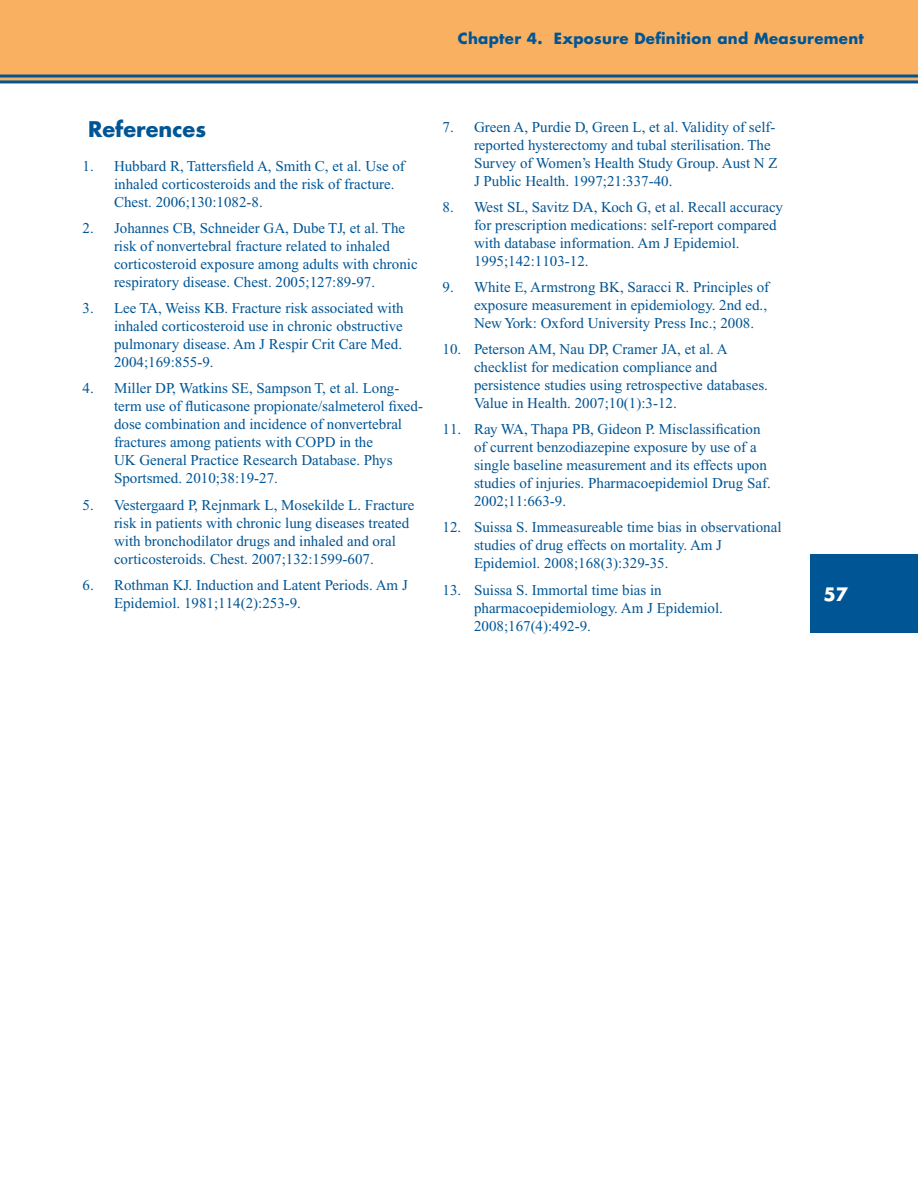
<style>
.page{position:relative;width:918px;height:1188px;background:#fff}
.page>*{position:absolute;margin:0;border:0;box-sizing:border-box;transform-origin:0 0}
.Table_Head{font:700 21px "Futura";color:#005595}
.t1{font:700 18px "Futura";color:#fff}
.Reference{font:15px/18px "Times New Roman";color:#005595}
.t2{font:700 15px "Futura";letter-spacing:.02em;color:#005595}
</style>
<div class="page">
<div style="left:0;top:0;width:918px;height:83px;background:#fab061"></div>
<div style="left:810px;top:555px;width:108px;height:78px;background:#005595"></div>
<hr style="left:0;top:75px;width:918px;height:3px;background:#005595">
<hr style="left:0;top:80px;width:918px;height:3px;background:#005595">
<p class="t2" style="left:458px;top:29px;width:408px">Chapter 4. Exposure Definition and Measurement</p>
<p class="Table_Head" style="left:88px;top:115px;width:119px">References</p>
<p class="Reference" style="left:114px;top:157px;width:292px;text-indent:-32px">1. Hubbard R, Tattersfield A, Smith C, et al. Use of inhaled corticosteroids and the risk of fracture.<br>Chest. 2006;130:1082-8.</p>
<p class="Reference" style="left:114px;top:219px;width:305px;text-indent:-32px">2. Johannes CB, Schneider GA, Dube TJ, et al. The risk of nonvertebral fracture related to inhaled corticosteroid exposure among adults with chronic respiratory disease. Chest. 2005;127:89-97.</p>
<p class="Reference" style="left:114px;top:299px;width:291px;text-align:justify;text-indent:-32px">3. Lee TA, Weiss KB. Fracture risk associated with inhaled corticosteroid use in chronic obstructive pulmonary disease. Am J Respir Crit Care Med.<br>2004;169:855-9.</p>
<p class="Reference" style="left:114px;top:379px;width:311px;text-indent:-32px">4. Miller DP, Watkins SE, Sampson T, et al. Long&shy;term use of fluticasone propionate/salmeterol fixed&shy;dose combination and incidence of nonvertebral fractures among patients with COPD in the<br>UK General Practice Research Database. Phys Sportsmed. 2010;38:19-27.</p>
<p class="Reference" style="left:114px;top:496px;width:302px;text-indent:-32px">5. Vestergaard P, Rejnmark L, Mosekilde L. Fracture risk in patients with chronic lung diseases treated with bronchodilator drugs and inhaled and oral corticosteroids. Chest. 2007;132:1599-607.</p>
<p class="Reference" style="left:114px;top:576px;width:295px;text-indent:-32px">6. Rothman KJ. Induction and Latent Periods. Am J<br>Epidemiol. 1981;114(2):253-9.</p>
<p class="Reference" style="left:474px;top:118px;width:305px;text-indent:-32px">7. Green A, Purdie D, Green L, et al. Validity of self&shy;reported hysterectomy and tubal sterilisation. The Survey of Women’s Health Study Group. Aust N Z J Public Health. 1997;21:337-40.</p>
<p class="Reference" style="left:474px;top:198px;width:310px;text-indent:-32px">8. West SL, Savitz DA, Koch G, et al. Recall accuracy for prescription medications: self-report compared with database information. Am J Epidemiol.<br>1995;142:1103-12.</p>
<p class="Reference" style="left:474px;top:278px;width:297px;text-indent:-32px">9. White E, Armstrong BK, Saracci R. Principles of exposure measurement in epidemiology. 2nd ed.,<br>New York: Oxford University Press Inc.; 2008.</p>
<p class="Reference" style="left:474px;top:340px;width:295px;text-indent:-32px">10. Peterson AM, Nau DP, Cramer JA, et al. A checklist for medication compliance and persistence studies using retrospective databases.<br>Value in Health. 2007;10(1):3-12.</p>
<p class="Reference" style="left:474px;top:420px;width:298px;text-indent:-32px">11. Ray WA, Thapa PB, Gideon P. Misclassification of current benzodiazepine exposure by use of a single baseline measurement and its effects upon studies of injuries. Pharmacoepidemiol Drug Saf.<br>2002;11:663-9.</p>
<p class="Reference" style="left:474px;top:519px;width:309px;text-indent:-32px">12. Suissa S. Immeasureable time bias in observational studies of drug effects on mortality. Am J<br>Epidemiol. 2008;168(3):329-35.</p>
<p class="Reference" style="left:474px;top:581px;width:251px;text-indent:-32px">13. Suissa S. Immortal time bias in pharmacoepidemiology. Am J Epidemiol.<br>2008;167(4):492-9.</p>
<p class="t1" style="left:824px;top:582px;width:26px">57</p>
</div>
